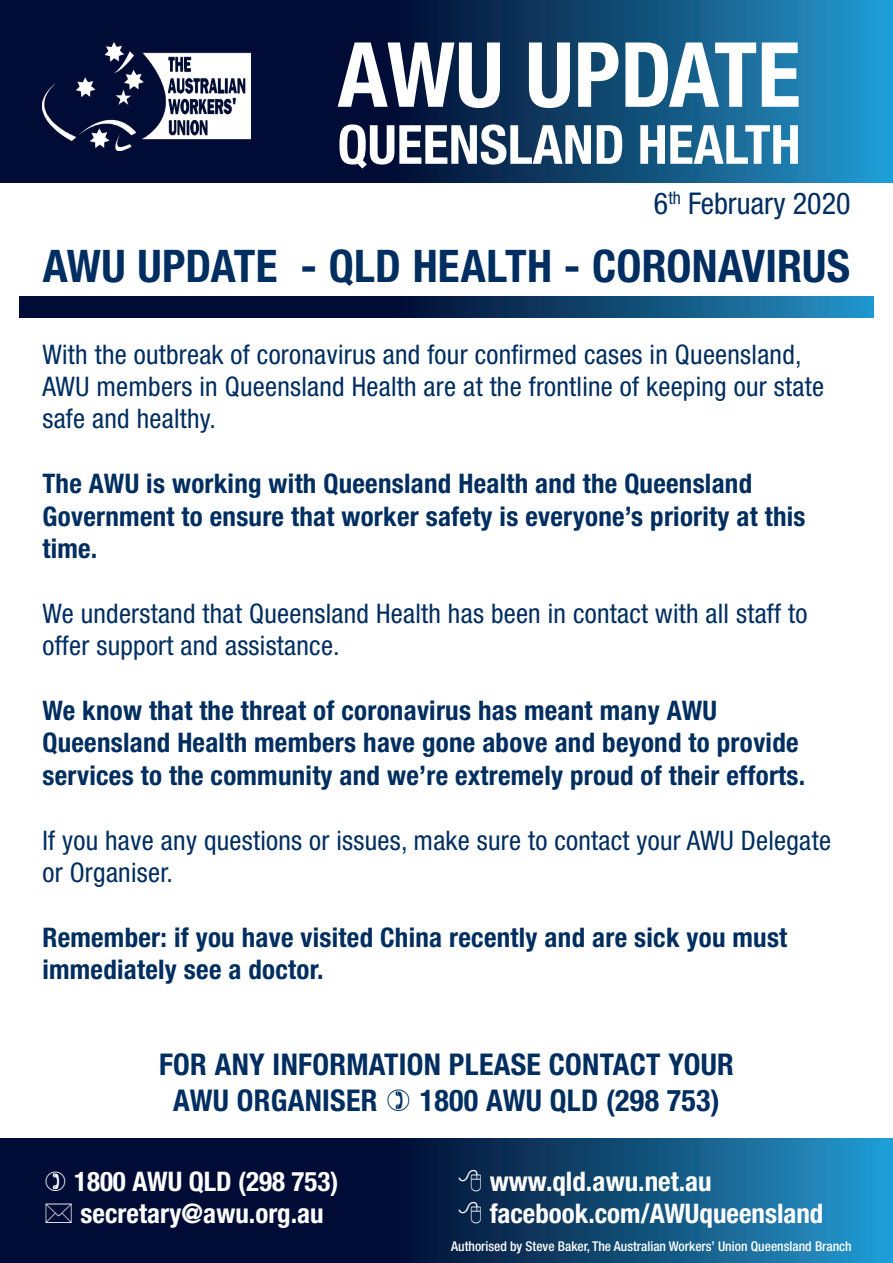
<style>
.page{position:relative;width:893px;height:1263px;background:#fff}
.page>*{position:absolute;margin:0;border:0;box-sizing:border-box;transform-origin:0 0}
.t1{font:700 condensed 90px "Helvetica Neue LT Std";color:#fff}
.t2{font:700 condensed 54px "Helvetica Neue LT Std";color:#fff}
.BIG_Title{font:700 condensed 45px "Helvetica Neue LT Std";letter-spacing:.005em;color:#002e60}
.t3{font:700 condensed 30px "Helvetica Neue LT Std";letter-spacing:.01em;color:#002e60}
.t4{font:condensed 30px "Helvetica Neue LT Pro";color:#002e60}
.t5{font:700 condensed 27px/32.4px "Helvetica Neue LT Std";letter-spacing:.01em;color:#002e60}
.t6{font:condensed 27px/32.4px "Helvetica Neue LT Std";letter-spacing:.01em;color:#002e60}
.t7{font:700 condensed 27px "Helvetica Neue LT Std";color:#fff}
.t8{font:500 condensed 13.5px "Helvetica Neue LT Pro";color:#fff}
</style>
<div class="page">
<svg style="left:0;top:0;width:893px;height:183px;background:#0c3a64"></svg>
<img style="left:43px;top:43px;width:207px;height:107px">
<svg style="left:0;top:1138px;width:893px;height:125px;background:#0a345f"></svg>
<svg style="left:19px;top:296px;width:855px;height:22px;background:#0a325c"></svg>
<svg style="left:459px;top:1169px;width:22px;height:22px"></svg>
<svg style="left:459px;top:1201px;width:22px;height:23px"></svg>
<svg style="left:46px;top:1171px;width:19px;height:20px"></svg>
<svg style="left:46px;top:1203px;width:26px;height:20px"></svg>
<p class="t1" style="left:338px;top:20px;width:464px">AWU UPDATE</p>
<p class="t2" style="left:338px;top:112px;width:464px">QUEENSLAND HEALTH</p>
<p class="t4" style="left:654px;top:186px;width:198px">6<sup>th</sup> February 2020</p>
<p class="BIG_Title" style="left:43px;top:239px;width:809px">AWU UPDATE - QLD HEALTH - CORONAVIRUS</p>
<p class="t6" style="left:42px;top:338px;width:783px">With the outbreak of coronavirus and four confirmed cases in Queensland,<br>AWU members in Queensland Health are at the frontline of keeping our state safe and healthy.</p>
<p class="t5" style="left:42px;top:467px;width:765px">The AWU is working with Queensland Health and the Queensland<br>Government to ensure that worker safety is everyone’s priority at this time.</p>
<p class="t6" style="left:42px;top:597px;width:766px">We understand that Queensland Health has been in contact with all staff to offer support and assistance.</p>
<p class="t5" style="left:42px;top:694px;width:764px">We know that the threat of coronavirus has meant many AWU<br>Queensland Health members have gone above and beyond to provide services to the community and we’re extremely proud of their efforts.</p>
<p class="t6" style="left:42px;top:824px;width:790px">If you have any questions or issues, make sure to contact your AWU Delegate or Organiser.</p>
<p class="t5" style="left:42px;top:921px;width:746px">Remember: if you have visited China recently and are sick you must immediately see a doctor.</p>
<p class="t3" style="left:159px;top:1047px;width:576px">FOR ANY INFORMATION PLEASE CONTACT YOUR</p>
<p class="t3" style="left:173px;top:1083px;width:206px">AWU ORGANISER</p>
<p class="t3" style="left:420px;top:1083px;width:301px">1800 AWU QLD (298 753)</p>
<p class="t7" style="left:74px;top:1165px;width:266px">1800 AWU QLD (298 753)</p>
<p class="t7" style="left:81px;top:1197px;width:245px">secretary@awu.org.au</p>
<p class="t7" style="left:490px;top:1165px;width:223px">www.qld.awu.net.au</p>
<p class="t7" style="left:490px;top:1197px;width:335px">facebook.com/AWUqueensland</p>
<p class="t8" style="left:451px;top:1238px;width:402px">Authorised by Steve Baker, The Australian Workers’ Union Queensland Branch</p>
</div>
